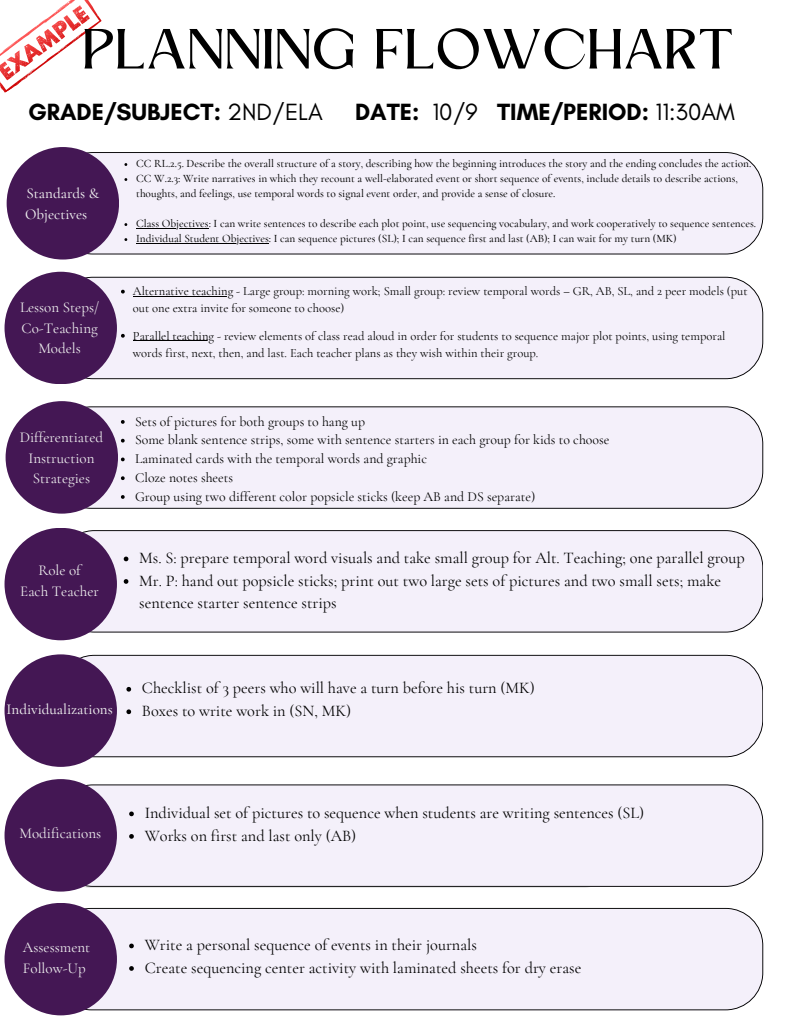
<style>
.page{position:relative;width:797px;height:1032px;background:#fff}
.page>*{position:absolute;margin:0;border:0;box-sizing:border-box;transform-origin:0 0}
.t1{font:52.62px "Kingred Serif";color:#000}
.t2{font:500 26.62px "Cormorant Garamond";color:#000}
.t3{font:700 23.88px "Glacial Indifference";color:#000}
.t4{font:16.25px/22.5px "Cormorant Garamond";color:#000}
.t5{font:15px/20.6px "Cormorant Garamond";color:#efefef;text-align:center}
.t6{font:500 15px/20.6px "Cormorant Garamond";color:#efefef}
.t7{font:13.75px "Cormorant Garamond";color:#000}
.t8{font:12.5px/17px "Cormorant Garamond";color:#000}
.t9{font:500 11.25px/15px "Cormorant Garamond";color:#000}
.s1{font-weight:400}
</style>
<div class="page">
<div style="left:87px;top:152px;width:676px;height:102px;background:#f4f0fa"></div>
<div style="left:85px;top:277px;width:678px;height:102px;background:#f4f0fa"></div>
<div style="left:86px;top:406px;width:677px;height:102px;background:#f4f0fa"></div>
<div style="left:83px;top:530px;width:680px;height:102px;background:#f4f0fa"></div>
<div style="left:68px;top:654px;width:695px;height:103px;background:#f4f0fa"></div>
<div style="left:85px;top:784px;width:678px;height:102px;background:#f4f0fa"></div>
<div style="left:87px;top:907px;width:676px;height:102px;background:#f4f0fa"></div>
<svg style="left:0;top:0;width:102px;height:93px"></svg>
<hr style="left:136px;top:228px;width:73px;height:1px;background:#000">
<hr style="left:136px;top:243px;width:133px;height:1px;background:#000">
<svg style="left:121px;top:290px;width:4px;height:3px"></svg>
<hr style="left:133px;top:296px;width:100px;height:1px;background:#000">
<svg style="left:121px;top:334px;width:4px;height:3px"></svg>
<hr style="left:133px;top:340px;width:81px;height:1px;background:#000">
<svg style="left:121px;top:420px;width:4px;height:3px"></svg>
<svg style="left:121px;top:438px;width:4px;height:4px"></svg>
<svg style="left:121px;top:457px;width:4px;height:4px"></svg>
<svg style="left:121px;top:476px;width:4px;height:4px"></svg>
<svg style="left:121px;top:495px;width:4px;height:3px"></svg>
<svg style="left:124px;top:556px;width:4px;height:5px"></svg>
<svg style="left:124px;top:579px;width:4px;height:4px"></svg>
<svg style="left:126px;top:686px;width:5px;height:5px"></svg>
<svg style="left:126px;top:709px;width:5px;height:5px"></svg>
<svg style="left:129px;top:811px;width:5px;height:5px"></svg>
<svg style="left:129px;top:833px;width:5px;height:5px"></svg>
<svg style="left:129px;top:943px;width:5px;height:5px"></svg>
<svg style="left:129px;top:965px;width:5px;height:5px"></svg>
<div style="left:7px;top:147px;width:112px;height:112px;background:#441754;border-radius:50%"></div>
<div style="left:5px;top:272px;width:112px;height:112px;background:#441754;border-radius:50%"></div>
<div style="left:6px;top:401px;width:112px;height:112px;background:#441754;border-radius:50%"></div>
<div style="left:5px;top:527px;width:112px;height:113px;background:#441754;border-radius:50%"></div>
<div style="left:5px;top:654px;width:112px;height:112px;background:#441754;border-radius:50%"></div>
<div style="left:5px;top:779px;width:112px;height:112px;background:#441754;border-radius:50%"></div>
<div style="left:5px;top:902px;width:112px;height:113px;background:#441754;border-radius:50%"></div>
<h4 class="t1" style="left:84px;top:29px;width:653px">PLANNING FLOWCHART</h4>
<p class="t3" style="left:28px;top:97px;width:296px">GRADE/SUBJECT: <span class="s1">2ND/ELA</span></p>
<p class="t3" style="left:355px;top:97px;width:381px">DATE: <span class="s1">10/9</span> TIME/PERIOD: <span class="s1">11:30AM</span></p>
<p class="t6" style="left:25px;top:183px;width:76px">Standards &amp;<br>Objectives</p>
<p class="t5" style="left:20px;top:297px;width:81px">Lesson Steps/<br>Co-Teaching<br>Models</p>
<p class="t5" style="left:20px;top:427px;width:85px">Differentiated<br>Instruction<br>Strategies</p>
<h2 class="t5" style="left:20px;top:560px;width:80px">Role of<br>Each Teacher</h2>
<h1 class="t9" style="left:136px;top:156px;width:617px">CC RL.2.5. Describe the overall structure of a story, describing how the beginning introduces the story and the ending concludes the action.</h1>
<h3 class="t9" style="left:136px;top:171px;width:603px">CC W.2.3: Write narratives in which they recount a well-elaborated event or short sequence of events, include details to describe actions, thoughts, and feelings, use temporal words to signal event order, and provide a sense of closure.</h3>
<h4 class="t9" style="left:136px;top:216px;width:621px">Class Objectives: I can write sentences to describe each plot point, use sequencing vocabulary, and work cooperatively to sequence sentences.</h4>
<p class="t9" style="left:136px;top:231px;width:542px">Individual Student Objectives: I can sequence pictures (SL); I can sequence first and last (AB); I can wait for my turn (MK)</p>
<p class="t8" style="left:133px;top:283px;width:616px">Alternative teaching - Large group: morning work; Small group: review temporal words – GR, AB, SL, and 2 peer models (put out one extra invite for someone to choose)</p>
<p class="t8" style="left:133px;top:327px;width:594px">Parallel teaching - review elements of class read aloud in order for students to sequence major plot points, using temporal words first, next, then, and last. Each teacher plans as they wish within their group.</p>
<p class="t7" style="left:135px;top:413px;width:232px">Sets of pictures for both groups to hang up</p>
<h5 class="t7" style="left:135px;top:431px;width:476px">Some blank sentence strips, some with sentence starters in each group for kids to choose</h5>
<p class="t7" style="left:135px;top:450px;width:294px">Laminated cards with the temporal words and graphic</p>
<p class="t7" style="left:135px;top:469px;width:100px">Cloze notes sheets</p>
<h5 class="t7" style="left:135px;top:488px;width:402px">Group using two different color popsicle sticks (keep AB and DS separate)</h5>
<p class="t4" style="left:139px;top:546px;width:607px">Ms. S: prepare temporal word visuals and take small group for Alt. Teaching; one parallel group</p>
<p class="t4" style="left:139px;top:569px;width:583px">Mr. P: hand out popsicle sticks; print out two large sets of pictures and two small sets; make sentence starter sentence strips</p>
<h5 class="t6" style="left:7px;top:698px;width:108px">Individualizations</h5>
<p class="t4" style="left:142px;top:677px;width:394px">Checklist of 3 peers who will have a turn before his turn (MK)</p>
<p class="t4" style="left:142px;top:699px;width:211px">Boxes to write work in (SN, MK)</p>
<h5 class="t5" style="left:20px;top:822px;width:83px">Modifications</h5>
<p class="t4" style="left:145px;top:801px;width:501px">Individual set of pictures to sequence when students are writing sentences (SL)</p>
<h5 class="t4" style="left:145px;top:824px;width:213px">Works on first and last only (AB)</h5>
<p class="t2" style="left:125px;top:802px;width:400px">Make an Advent calendar and prepare</p>
<p class="t5" style="left:23px;top:936px;width:69px;text-align:left">Assessment<br>Follow-Up</p>
<p class="t4" style="left:145px;top:933px;width:334px">Write a personal sequence of events in their journals</p>
<p class="t4" style="left:145px;top:956px;width:438px">Create sequencing center activity with laminated sheets for dry erase</p>
</div>
